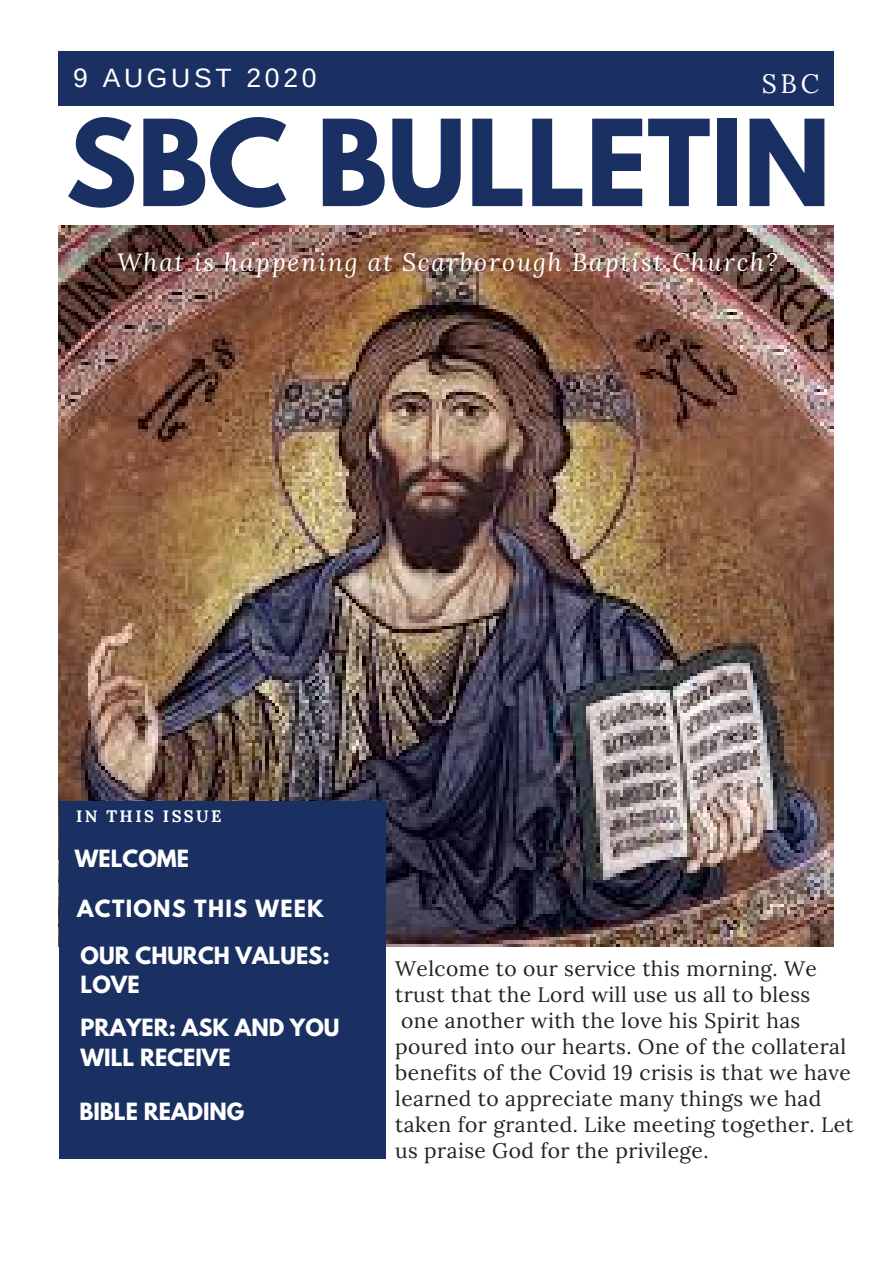
<style>
.page{position:relative;width:894px;height:1264px;background:#fff}
.page>*{position:absolute;margin:0;border:0;box-sizing:border-box;transform-origin:0 0}
.t1{font:700 105.9px "League Spartan";color:#1b3062}
.t2{font:26.55px "Arimo";letter-spacing:.14em;color:#fff}
.t3{font:26.55px "Lora";color:#fff}
.t4{font:italic 24.9px "Lora";letter-spacing:.07em;color:#fff}
.t5{font:21px/26px "Lora";letter-spacing:.02em;color:#222}
.t6{font:700 21px/29.2px "League Spartan";color:#fff}
.t7{font:700 21px "League Spartan";letter-spacing:.06em;color:#fff}
.t8{font:700 16.5px "Lora";letter-spacing:.14em;color:#fff}
</style>
<div class="page">
<div style="left:59px;top:52px;width:774px;height:54px;background:#1b3062"></div>
<img style="left:59px;top:225px;width:774px;height:721px">
<div style="left:60px;top:801px;width:325px;height:357px;background:#1b3062"></div>
<p class="t2" style="left:73px;top:63px;width:245px">9 AUGUST 2020</p>
<p class="t3" style="left:761px;top:66px;width:59px">SBC</p>
<h1 class="t1" style="left:66px;top:111px;width:766px">SBC BULLETIN</h1>
<p class="t4" style="left:117px;top:245px;width:662px">What is happening at Scarborough Baptist Church?</p>
<p class="t8" style="left:76px;top:805px;width:147px">IN THIS ISSUE</p>
<p class="t6" style="left:75px;top:847px;width:115px">WELCOME</p>
<p class="t7" style="left:77px;top:898px;width:248px">ACTIONS THIS WEEK</p>
<p class="t6" style="left:81px;top:943px;width:250px">OUR CHURCH VALUES:<br>LOVE</p>
<p class="t6" style="left:81px;top:1016px;width:260px">PRAYER: ASK AND YOU<br>WILL RECEIVE</p>
<p class="t6" style="left:79px;top:1099px;width:166px">BIBLE READING</p>
<p class="t5" style="left:395px;top:955px;width:460px">Welcome to our service this morning. We trust that the Lord will use us all to bless<br>one another with the love his Spirit has poured into our hearts. One of the collateral benefits of the Covid 19 crisis is that we have learned to appreciate many things we had taken for granted. Like meeting together. Let us praise God for the privilege.</p>
</div>
